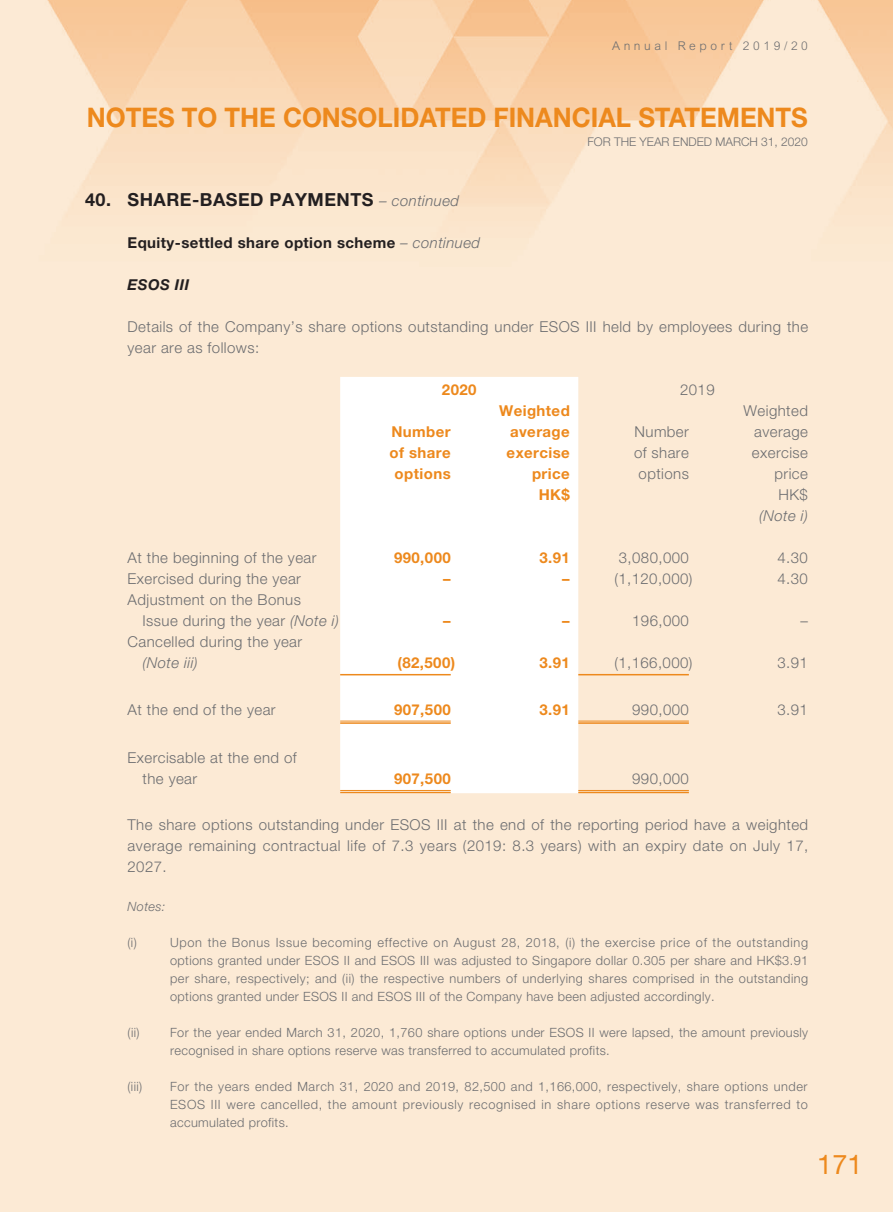
<style>
.page{position:relative;width:893px;height:1212px;background:#fcead5}
.page>*{position:absolute;margin:0;border:0;box-sizing:border-box;transform-origin:0 0}
.t1{font:700 27px "Helvetica Neue LT Std";color:#ed891d;scale:.95 1}
.t2{font:27px "Helvetica Neue LT Std";color:#ed891d}
._01_H1{font:700 18px "Helvetica Neue LT Std";letter-spacing:.03em;color:#231f20}
._50_Table_txt{font:300 15px/21px "Helvetica Neue LT Std";letter-spacing:.03em;color:#6c6d70}
._00_txt{font:300 15px/21px "Helvetica Neue LT Std";letter-spacing:.03em;color:#6c6d70}
._50_Table_txt-2{font:700 15px "Helvetica Neue LT Std";letter-spacing:.03em;color:#ed891d}
._02_H2{font:700 15px "Helvetica Neue LT Std";letter-spacing:.03em;color:#231f20}
._03_H3{font:italic 700 15px "Helvetica Neue LT Std";letter-spacing:.03em;color:#231f20}
._50_Table_txt-3{font:italic 300 15px "Helvetica Neue LT Std";color:#6c6d70}
._06_Notes{font:300 12.75px/18px "Helvetica Neue LT Std";letter-spacing:.03em;color:#6c6d70;text-align:justify}
._06_Notes-2{font:italic 300 12.75px "Helvetica Neue LT Std";letter-spacing:.03em;color:#6c6d70}
.t3{font:300 12px "Helvetica Neue LT Std";color:#6c6d70}
.t4{font:300 12px "Arial MT Std";letter-spacing:.3em;color:#6c6d70}
.s1{font-weight:300;font-style:italic;font-size:15px;color:#6c6d70}
.s2{font-weight:300;font-style:italic;color:#6c6d70}
.s3{font-style:italic}
</style>
<div class="page">
<img style="left:47px;top:0;width:846px;height:221px">
<div style="left:340px;top:377px;width:238px;height:416px;background:#fff"></div>
<hr style="left:340px;top:674px;width:111px;height:1px;background:#ed891d">
<hr style="left:578px;top:674px;width:111px;height:1px;background:#ed891d">
<hr style="left:340px;top:721px;width:111px;height:1px;background:#ed891d">
<hr style="left:340px;top:722px;width:111px;height:2px;background:#ed891d">
<hr style="left:578px;top:721px;width:111px;height:1px;background:#ed891d">
<hr style="left:578px;top:722px;width:111px;height:2px;background:#ed891d">
<hr style="left:340px;top:790px;width:111px;height:1px;background:#ed891d">
<hr style="left:340px;top:792px;width:111px;height:1px;background:#ed891d">
<hr style="left:578px;top:790px;width:111px;height:1px;background:#ed891d">
<hr style="left:578px;top:792px;width:111px;height:1px;background:#ed891d">
<p class="t4" style="left:612px;top:39px;width:197px">Annual Report 2019/20</p>
<h1 class="t1" style="left:87px;top:100px;width:761px">NOTES TO THE CONSOLIDATED FINANCIAL STATEMENTS</h1>
<p class="t3" style="left:587px;top:134px;width:222px">FOR THE YEAR ENDED MARCH 31, 2020</p>
<p class="_01_H1" style="left:85px;top:189px;width:376px">40. SHARE-BASED PAYMENTS <span class="s1">– continued</span></p>
<p class="_02_H2" style="left:128px;top:234px;width:354px">Equity-settled share option scheme <span class="s2">– continued</span></p>
<p class="_03_H3" style="left:128px;top:276px;width:63px">ESOS III</p>
<p class="_00_txt" style="left:128px;top:316px;width:682px">Details of the Company’s share options outstanding under ESOS III held by employees during the year are as follows:</p>
<p class="_50_Table_txt-2" style="left:442px;top:381px;width:36px">2020</p>
<p class="_50_Table_txt" style="left:680px;top:379px;width:36px">2019</p>
<p class="_50_Table_txt-2" style="left:499px;top:402px;width:72px">Weighted</p>
<p class="_50_Table_txt" style="left:744px;top:400px;width:66px">Weighted</p>
<p class="_50_Table_txt-2" style="left:391px;top:423px;width:61px">Number</p>
<p class="_50_Table_txt-2" style="left:510px;top:423px;width:61px">average</p>
<p class="_50_Table_txt" style="left:635px;top:421px;width:56px">Number</p>
<p class="_50_Table_txt" style="left:754px;top:421px;width:55px">average</p>
<p class="_50_Table_txt-2" style="left:389px;top:444px;width:63px">of share</p>
<p class="_50_Table_txt-2" style="left:507px;top:444px;width:65px">exercise</p>
<p class="_50_Table_txt" style="left:634px;top:442px;width:56px">of share</p>
<p class="_50_Table_txt" style="left:752px;top:442px;width:58px">exercise</p>
<p class="_50_Table_txt-2" style="left:395px;top:465px;width:58px">options</p>
<p class="_50_Table_txt-2" style="left:532px;top:465px;width:39px">price</p>
<p class="_50_Table_txt" style="left:639px;top:463px;width:52px">options</p>
<p class="_50_Table_txt" style="left:775px;top:463px;width:35px">price</p>
<p class="_50_Table_txt-2" style="left:539px;top:486px;width:33px">HK$</p>
<p class="_50_Table_txt" style="left:778px;top:484px;width:31px">HK$</p>
<p class="_50_Table_txt-3" style="left:759px;top:507px;width:50px">(Note i)</p>
<p class="_50_Table_txt" style="left:128px;top:547px;width:190px">At the beginning of the year</p>
<p class="_50_Table_txt-2" style="left:394px;top:549px;width:58px">990,000</p>
<p class="_50_Table_txt-2" style="left:539px;top:549px;width:32px">3.91</p>
<p class="_50_Table_txt" style="left:619px;top:547px;width:72px">3,080,000</p>
<p class="_50_Table_txt" style="left:777px;top:547px;width:32px">4.30</p>
<p class="_50_Table_txt" style="left:128px;top:568px;width:175px">Exercised during the year</p>
<p class="_50_Table_txt-2" style="left:443px;top:570px;width:9px">–</p>
<p class="_50_Table_txt-2" style="left:562px;top:570px;width:9px">–</p>
<p class="_50_Table_txt" style="left:614px;top:568px;width:80px">(1,120,000)</p>
<p class="_50_Table_txt" style="left:777px;top:568px;width:32px">4.30</p>
<p class="_50_Table_txt" style="left:143px;top:589px;width:198px;text-indent:-15px">Adjustment on the Bonus<br>Issue during the year <span class="s3">(Note i)</span></p>
<p class="_50_Table_txt-2" style="left:443px;top:612px;width:9px">–</p>
<p class="_50_Table_txt-2" style="left:562px;top:612px;width:9px">–</p>
<p class="_50_Table_txt" style="left:632px;top:610px;width:58px">196,000</p>
<p class="_50_Table_txt" style="left:800px;top:610px;width:9px">–</p>
<p class="_50_Table_txt" style="left:143px;top:631px;width:161px;text-indent:-15px">Cancelled during the year <span class="s3">(Note iii)</span></p>
<p class="_50_Table_txt-2" style="left:397px;top:654px;width:59px">(82,500)</p>
<p class="_50_Table_txt-2" style="left:539px;top:654px;width:32px">3.91</p>
<p class="_50_Table_txt" style="left:614px;top:652px;width:80px">(1,166,000)</p>
<p class="_50_Table_txt" style="left:777px;top:652px;width:32px">3.91</p>
<p class="_50_Table_txt" style="left:128px;top:699px;width:150px">At the end of the year</p>
<p class="_50_Table_txt-2" style="left:394px;top:700px;width:58px">907,500</p>
<p class="_50_Table_txt-2" style="left:539px;top:700px;width:32px">3.91</p>
<p class="_50_Table_txt" style="left:632px;top:699px;width:58px">990,000</p>
<p class="_50_Table_txt" style="left:777px;top:699px;width:32px">3.91</p>
<p class="_50_Table_txt" style="left:143px;top:747px;width:156px;text-indent:-15px">Exercisable at the end of the year</p>
<p class="_50_Table_txt-2" style="left:394px;top:770px;width:58px">907,500</p>
<p class="_50_Table_txt" style="left:632px;top:768px;width:58px">990,000</p>
<p class="_00_txt" style="left:128px;top:814px;width:682px;text-align:justify">The share options outstanding under ESOS III at the end of the reporting period have a weighted average remaining contractual life of 7.3 years (2019: 8.3 years) with an expiry date on July 17, 2027.</p>
<p class="_06_Notes-2" style="left:128px;top:899px;width:39px">Notes:</p>
<p class="_06_Notes" style="left:128px;top:933px;width:11px">(i)</p>
<p class="_06_Notes" style="left:170px;top:933px;width:640px">Upon the Bonus Issue becoming effective on August 28, 2018, (i) the exercise price of the outstanding options granted under ESOS II and ESOS III was adjusted to Singapore dollar 0.305 per share and HK$3.91 per share, respectively; and (ii) the respective numbers of underlying shares comprised in the outstanding options granted under ESOS II and ESOS III of the Company have been adjusted accordingly.</p>
<p class="_06_Notes" style="left:170px;top:1023px;width:639px;text-indent:-43px">(ii) For the year ended March 31, 2020, 1,760 share options under ESOS II were lapsed, the amount previously recognised in share options reserve was transferred to accumulated profits.</p>
<p class="_06_Notes" style="left:128px;top:1077px;width:16px">(iii)</p>
<p class="_06_Notes" style="left:170px;top:1077px;width:639px">For the years ended March 31, 2020 and 2019, 82,500 and 1,166,000, respectively, share options under ESOS III were cancelled, the amount previously recognised in share options reserve was transferred to accumulated profits.</p>
<h1 class="t2" style="left:817px;top:1148px;width:47px">171</h1>
</div>
